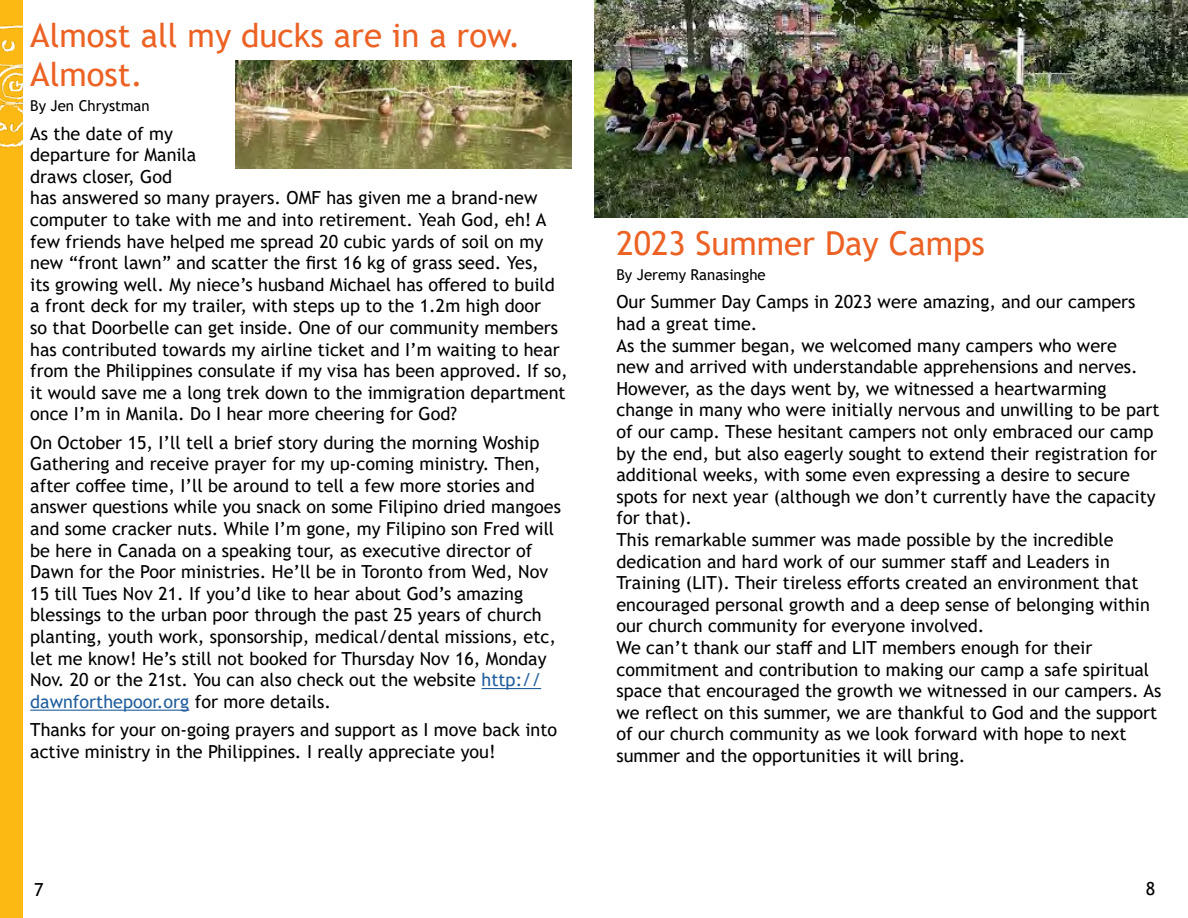
<style>
.page{position:relative;width:1188px;height:918px;background:#fff}
.page>*{position:absolute;margin:0;border:0;box-sizing:border-box;transform-origin:0 0}
.t1{font:33px/39.6px "Trebuchet MS";color:#ec6225}
.t2{font:18px/21.6px "Trebuchet MS";color:#000}
.t3{font:15px "Trebuchet MS";color:#000}
.s1{color:#215e9e}
</style>
<div class="page">
<div style="left:0;top:0;width:22px;height:918px;background:#fdb913"></div>
<img style="left:0;top:24px;width:22px;height:124px">
<hr style="left:482px;top:688px;width:59px;height:1px;background:#215e9e">
<hr style="left:30px;top:710px;width:159px;height:1px;background:#215e9e">
<img style="left:235px;top:61px;width:336px;height:108px">
<img style="left:594px;top:0;width:594px;height:217px">
<h1 class="t1" style="left:30px;top:15px;width:492px">Almost all my ducks are in a row.<br>Almost.</h1>
<p class="t3" style="left:30px;top:96px;width:121px">By Jen Chrystman</p>
<p class="t2" style="left:30px;top:122px;width:539px">As the date of my<br>departure for Manila<br>draws closer, God<br>has answered so many prayers. OMF has given me a brand-new computer to take with me and into retirement. Yeah God, eh! A few friends have helped me spread 20 cubic yards of soil on my new “front lawn” and scatter the first 16 kg of grass seed. Yes,<br>its growing well. My niece’s husband Michael has offered to build a front deck for my trailer, with steps up to the 1.2m high door<br>so that Doorbelle can get inside. One of our community members has contributed towards my airline ticket and I’m waiting to hear from the Philippines consulate if my visa has been approved. If so, it would save me a long trek down to the immigration department once I’m in Manila. Do I hear more cheering for God?</p>
<p class="t2" style="left:30px;top:431px;width:532px">On October 15, I’ll tell a brief story during the morning Woship Gathering and receive prayer for my up-coming ministry. Then, after coffee time, I’ll be around to tell a few more stories and answer questions while you snack on some Filipino dried mangoes and some cracker nuts. While I’m gone, my Filipino son Fred will be here in Canada on a speaking tour, as executive director of Dawn for the Poor ministries. He’ll be in Toronto from Wed, Nov 15 till Tues Nov 21. If you’d like to hear about God’s amazing blessings to the urban poor through the past 25 years of church planting, youth work, sponsorship, medical/dental missions, etc, let me know! He’s still not booked for Thursday Nov 16, Monday Nov. 20 or the 21st. You can also check out the website <span class="s1">http:// dawnforthepoor.org</span> for more details.</p>
<p class="t2" style="left:30px;top:719px;width:528px">Thanks for your on-going prayers and support as I move back into active ministry in the Philippines. I really appreciate you!</p>
<h1 class="t1" style="left:616px;top:224px;width:370px">2023 Summer Day Camps</h1>
<p class="t3" style="left:616px;top:265px;width:151px">By Jeremy Ranasinghe</p>
<p class="t2" style="left:616px;top:291px;width:546px">Our Summer Day Camps in 2023 were amazing, and our campers had a great time.<br>As the summer began, we welcomed many campers who were<br>new and arrived with understandable apprehensions and nerves.<br>However, as the days went by, we witnessed a heartwarming change in many who were initially nervous and unwilling to be part of our camp. These hesitant campers not only embraced our camp by the end, but also eagerly sought to extend their registration for additional weeks, with some even expressing a desire to secure spots for next year (although we don’t currently have the capacity for that).<br>This remarkable summer was made possible by the incredible dedication and hard work of our summer staff and Leaders in Training (LIT). Their tireless efforts created an environment that encouraged personal growth and a deep sense of belonging within our church community for everyone involved.<br>We can’t thank our staff and LIT members enough for their commitment and contribution to making our camp a safe spiritual space that encouraged the growth we witnessed in our campers. As we reflect on this summer, we are thankful to God and the support of our church community as we look forward with hope to next summer and the opportunities it will bring.</p>
<p class="t2" style="left:34px;top:879px;width:11px">7</p>
<p class="t2" style="left:1146px;top:878px;width:11px">8</p>
</div>
